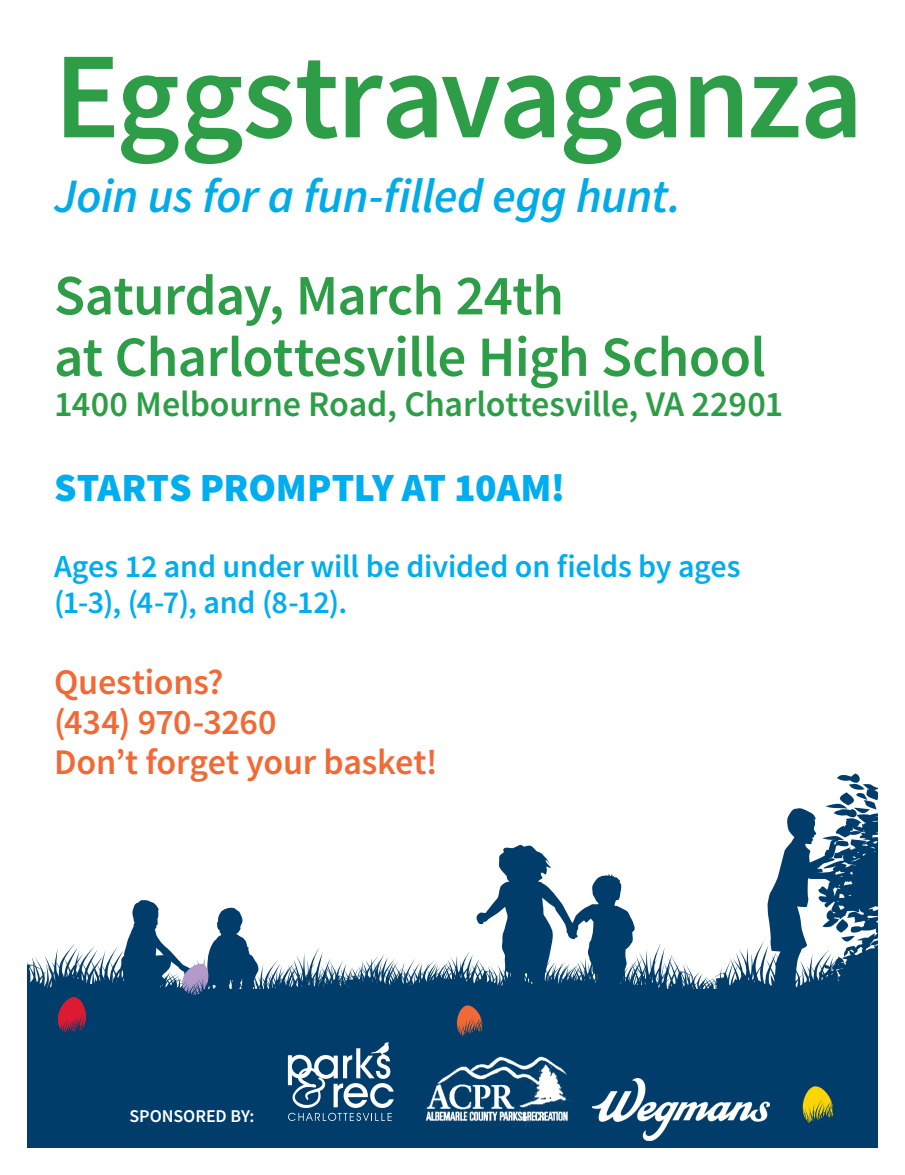
<style>
.page{position:relative;width:905px;height:1175px;background:#fff}
.page>*{position:absolute;margin:0;border:0;box-sizing:border-box;transform-origin:0 0}
.t1{font:600 123px "Source Sans Pro";letter-spacing:-.02em;color:#2d9e47}
.t2{font:600 57px/61.5px "Source Sans Pro";letter-spacing:-.015em;color:#2d9e47}
.t3{font:italic 600 48px "Source Sans Pro";letter-spacing:-.01em;color:#00abe7}
.t4{font:900 40.05px "Source Sans Pro";letter-spacing:-.005em;color:#00aeef}
.t5{font:600 36px/40px "Source Sans Pro";letter-spacing:-.005em;color:#f26935}
.t6{font:600 36px "Source Sans Pro";letter-spacing:-.005em;color:#2d9e47}
.t7{font:600 32.1px/36px "Source Sans Pro";letter-spacing:-.005em;color:#00aeef}
.t8{font:600 18px "Source Sans Pro";color:#fff}
</style>
<div class="page">
<div style="left:27px;top:989px;width:851px;height:159px;background:#003d6a"></div>
<img style="left:642px;top:1129px;width:23px;height:11px">
<svg style="left:27px;top:773px;width:851px;height:356px"></svg>
<p class="t1" style="left:54px;top:16px;width:810px">Eggstravaganza</p>
<p class="t3" style="left:54px;top:165px;width:628px">Join us for a fun-filled egg hunt.</p>
<p class="t2" style="left:54px;top:264px;width:713px">Saturday, March 24th<br>at Charlottesville High School</p>
<p class="t6" style="left:54px;top:380px;width:730px">1400 Melbourne Road, Charlottesville, VA 22901</p>
<p class="t4" style="left:54px;top:459px;width:513px">STARTS PROMPTLY AT 10AM!</p>
<p class="t7" style="left:54px;top:548px;width:688px">Ages 12 and under will be divided on fields by ages (1-3), (4-7), and (8-12).</p>
<p class="t5" style="left:54px;top:661px;width:224px">Questions? (434) 970-3260</p>
<p class="t5" style="left:54px;top:741px;width:385px">Don’t forget your basket!</p>
<p class="t8" style="left:129px;top:1104px;width:127px">SPONSORED BY:</p>
</div>
